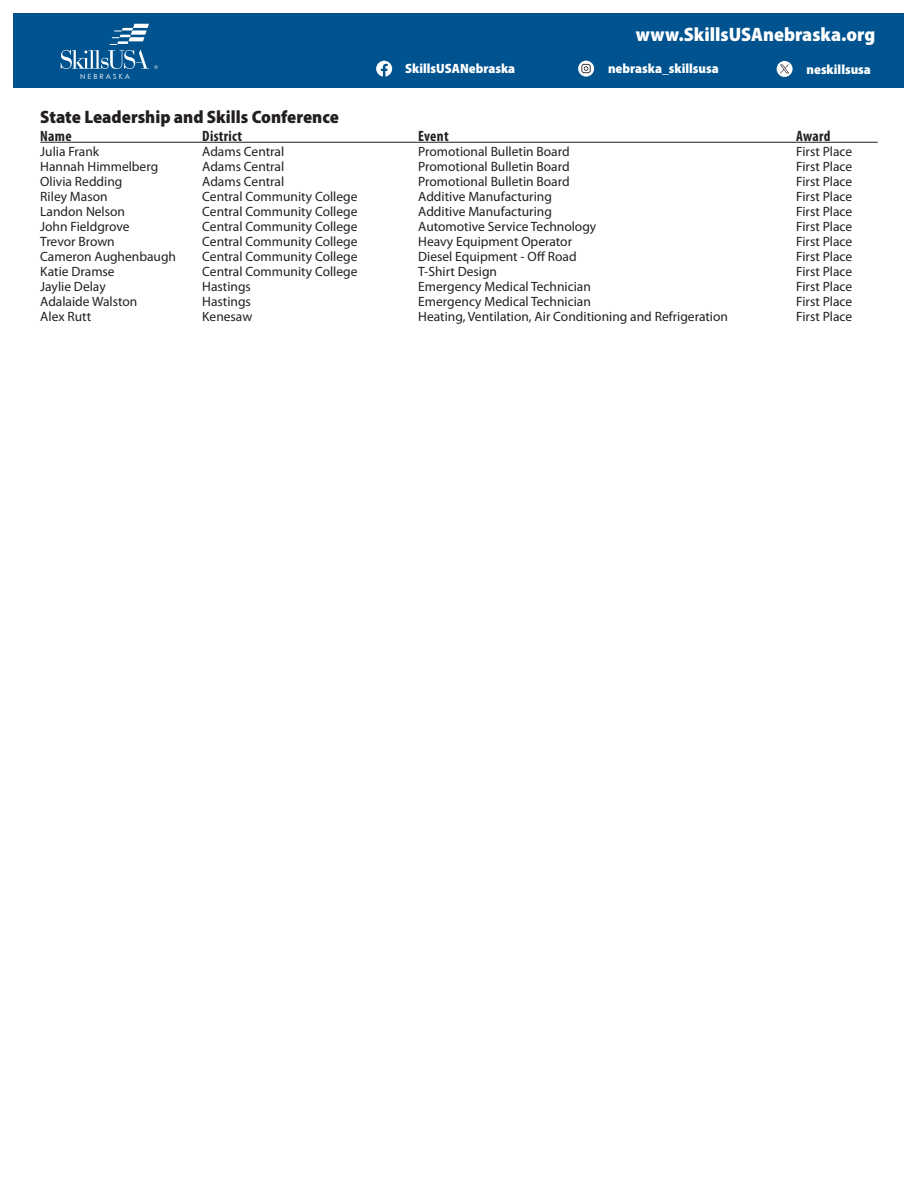
<style>
.page{position:relative;width:918px;height:1188px;background:#fff}
.page>*{position:absolute;margin:0;border:0;box-sizing:border-box;transform-origin:0 0}
.t1{font:900 semi-condensed 19.5px "Myriad Pro";color:#fff}
.t2{font:900 semi-condensed 18px "Myriad Pro";color:#231f20}
.t3{font:700 condensed 15px "Myriad Pro";letter-spacing:.02em;color:#231f20}
.t4{font:13.5px "Myriad Pro";color:#231f20}
.t5{font:900 semi-condensed 13.5px "Myriad Pro";color:#fff}
.t6{font:7.2px "Century Gothic";color:#fff}
</style>
<div class="page">
<div style="left:14px;top:14px;width:890px;height:74px;background:#00538f"></div>
<svg style="left:376px;top:61px;width:16px;height:16px"></svg>
<svg style="left:777px;top:61px;width:16px;height:16px"></svg>
<svg style="left:780px;top:65px;width:9px;height:8px"></svg>
<svg style="left:578px;top:61px;width:16px;height:16px"></svg>
<svg style="left:581px;top:64px;width:10px;height:9px"></svg>
<svg style="left:61px;top:24px;width:97px;height:45px"></svg>
<hr style="left:40px;top:142px;width:838px;height:1px;background:#231f20">
<p class="t1" style="left:636px;top:21px;width:241px">www.SkillsUSAnebraska.org</p>
<p class="t5" style="left:405px;top:59px;width:112px">SkillsUSANebraska</p>
<p class="t5" style="left:608px;top:60px;width:112px">nebraska_skillsusa</p>
<p class="t5" style="left:807px;top:61px;width:66px">neskillsusa</p>
<p class="t6" style="left:80px;top:71px;width:51px">N E B R A S K A</p>
<p class="t2" style="left:40px;top:105px;width:300px">State Leadership and Skills Conference</p>
<p class="t3" style="left:40px;top:126px;width:33px">Name</p>
<p class="t3" style="left:202px;top:126px;width:41px">District</p>
<p class="t3" style="left:418px;top:126px;width:32px">Event</p>
<p class="t3" style="left:796px;top:126px;width:36px">Award</p>
<p class="t4" style="left:40px;top:143px;width:61px">Julia Frank</p>
<p class="t4" style="left:202px;top:143px;width:84px">Adams Central</p>
<p class="t4" style="left:418px;top:143px;width:153px">Promotional Bulletin Board</p>
<p class="t4" style="left:796px;top:143px;width:58px">First Place</p>
<p class="t4" style="left:40px;top:158px;width:120px">Hannah Himmelberg</p>
<p class="t4" style="left:202px;top:158px;width:84px">Adams Central</p>
<p class="t4" style="left:418px;top:158px;width:153px">Promotional Bulletin Board</p>
<p class="t4" style="left:796px;top:158px;width:58px">First Place</p>
<p class="t4" style="left:40px;top:173px;width:84px">Olivia Redding</p>
<p class="t4" style="left:202px;top:173px;width:84px">Adams Central</p>
<p class="t4" style="left:418px;top:173px;width:153px">Promotional Bulletin Board</p>
<p class="t4" style="left:796px;top:173px;width:58px">First Place</p>
<p class="t4" style="left:40px;top:188px;width:69px">Riley Mason</p>
<p class="t4" style="left:202px;top:188px;width:157px">Central Community College</p>
<p class="t4" style="left:418px;top:188px;width:135px">Additive Manufacturing</p>
<p class="t4" style="left:796px;top:188px;width:58px">First Place</p>
<p class="t4" style="left:40px;top:203px;width:86px">Landon Nelson</p>
<p class="t4" style="left:202px;top:203px;width:157px">Central Community College</p>
<p class="t4" style="left:418px;top:203px;width:135px">Additive Manufacturing</p>
<p class="t4" style="left:796px;top:203px;width:58px">First Place</p>
<p class="t4" style="left:40px;top:218px;width:91px">John Fieldgrove</p>
<p class="t4" style="left:202px;top:218px;width:157px">Central Community College</p>
<p class="t4" style="left:418px;top:218px;width:180px">Automotive Service Technology</p>
<p class="t4" style="left:796px;top:218px;width:58px">First Place</p>
<p class="t4" style="left:40px;top:233px;width:76px">Trevor Brown</p>
<p class="t4" style="left:202px;top:233px;width:157px">Central Community College</p>
<p class="t4" style="left:418px;top:233px;width:155px">Heavy Equipment Operator</p>
<p class="t4" style="left:796px;top:233px;width:58px">First Place</p>
<p class="t4" style="left:40px;top:248px;width:137px">Cameron Aughenbaugh</p>
<p class="t4" style="left:202px;top:248px;width:157px">Central Community College</p>
<p class="t4" style="left:418px;top:248px;width:160px">Diesel Equipment - Off Road</p>
<p class="t4" style="left:796px;top:248px;width:58px">First Place</p>
<p class="t4" style="left:40px;top:263px;width:76px">Katie Dramse</p>
<p class="t4" style="left:202px;top:263px;width:157px">Central Community College</p>
<p class="t4" style="left:418px;top:263px;width:80px">T-Shirt Design</p>
<p class="t4" style="left:796px;top:263px;width:58px">First Place</p>
<p class="t4" style="left:40px;top:278px;width:67px">Jaylie Delay</p>
<p class="t4" style="left:202px;top:278px;width:50px">Hastings</p>
<p class="t4" style="left:418px;top:278px;width:174px">Emergency Medical Technician</p>
<p class="t4" style="left:796px;top:278px;width:58px">First Place</p>
<p class="t4" style="left:40px;top:293px;width:99px">Adalaide Walston</p>
<p class="t4" style="left:202px;top:293px;width:50px">Hastings</p>
<p class="t4" style="left:418px;top:293px;width:174px">Emergency Medical Technician</p>
<p class="t4" style="left:796px;top:293px;width:58px">First Place</p>
<p class="t4" style="left:40px;top:308px;width:52px">Alex Rutt</p>
<p class="t4" style="left:202px;top:308px;width:52px">Kenesaw</p>
<p class="t4" style="left:418px;top:308px;width:311px">Heating, Ventilation, Air Conditioning and Refrigeration</p>
<p class="t4" style="left:796px;top:308px;width:58px">First Place</p>
</div>
